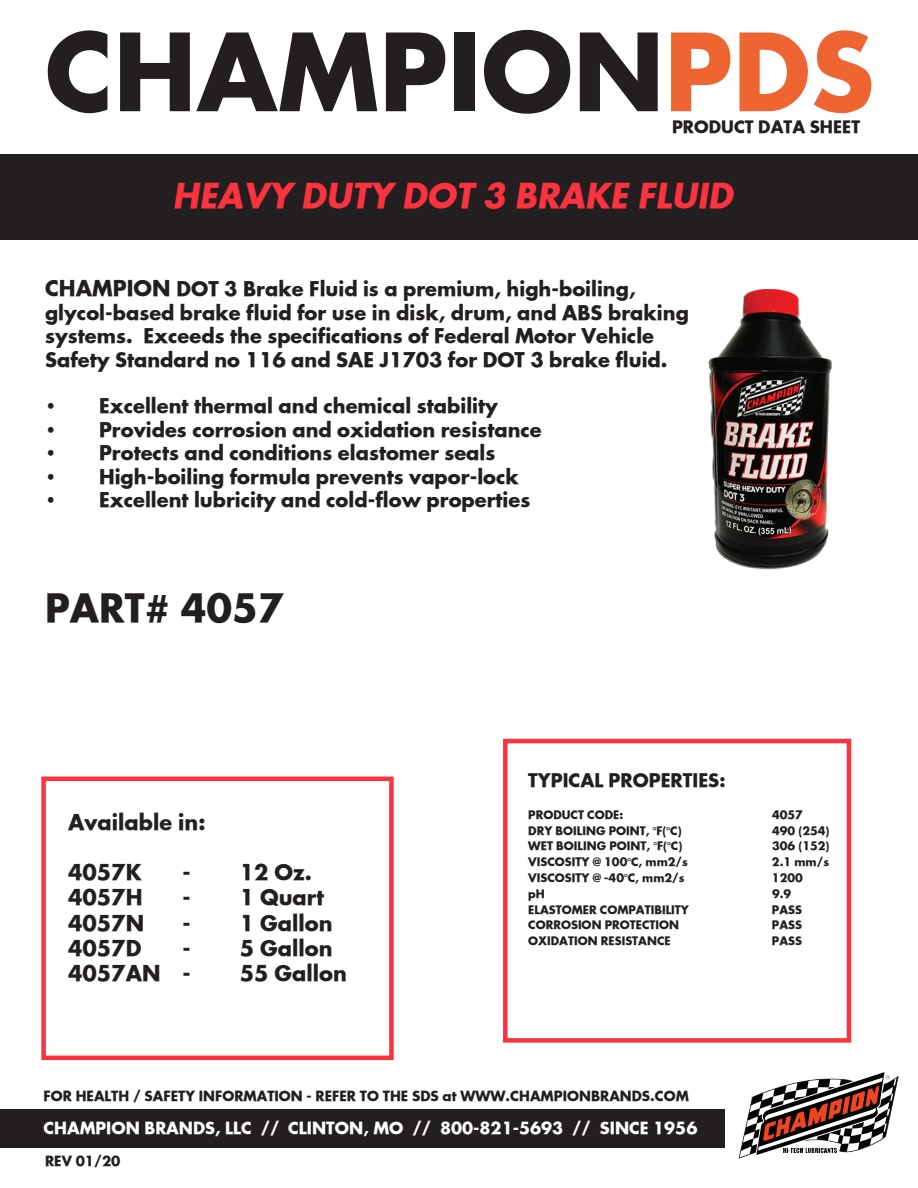
<style>
.page{position:relative;width:918px;height:1188px;background:#fff}
.page>*{position:absolute;margin:0;border:0;box-sizing:border-box;transform-origin:0 0}
.t1{font:700 104.55px "Modern";color:#231f20}
.t2{font:700 37.5px "Modern";color:#231f20}
.t3{font:italic 700 33px "Modern";color:#fb333e}
.t4{font:700 21px/25.2px "Modern";color:#231f20}
.t5{font:700 19.5px/23.4px "Modern";color:#231f20}
.t6{font:700 18px "Modern";color:#231f20}
.t7{font:700 16.5px "Modern";color:#231f20}
.t8{font:700 16.05px "Modern";color:#fff}
.t9{font:700 13.5px "Modern";color:#231f20}
.t10{font:700 11.25px "Modern";color:#231f20}
.s1{color:#ee6532}
.s2{font-size:21px}
</style>
<div class="page">
<div style="left:0;top:155px;width:918px;height:85px;background:#231f20"></div>
<div style="left:0;top:1110px;width:725px;height:38px;background:#231f20"></div>
<div style="left:503px;top:739px;width:348px;height:304px;border:4px solid #fb333e"></div>
<div style="left:41px;top:777px;width:353px;height:283px;border:4px solid #fb333e"></div>
<img style="left:708px;top:289px;width:124px;height:281px">
<img style="left:738px;top:1072px;width:161px;height:87px">
<h1 class="t1" style="left:45px;top:20px;width:831px">CHAMPION<span class="s1">PDS</span></h1>
<p class="t7" style="left:672px;top:119px;width:190px">PRODUCT DATA SHEET</p>
<h3 class="t3" style="left:173px;top:179px;width:562px">HEAVY DUTY DOT 3 BRAKE FLUID</h3>
<p class="t5" style="left:45px;top:279px;width:645px"><span class="s2">CHAMPION</span> DOT 3 Brake Fluid is a premium, high-boiling, glycol-based brake fluid for use in disk, drum, and ABS braking systems. Exceeds the specifications of Federal Motor Vehicle Safety Standard no 116 and SAE J1703 for DOT 3 brake fluid.</p>
<p class="t5" style="left:45px;top:396px;width:454px">• Excellent thermal and chemical stability</p>
<p class="t5" style="left:45px;top:419px;width:498px">• Provides corrosion and oxidation resistance</p>
<p class="t5" style="left:45px;top:443px;width:452px">• Protects and conditions elastomer seals</p>
<p class="t5" style="left:45px;top:466px;width:475px">• High-boiling formula prevents vapor-lock</p>
<p class="t5" style="left:45px;top:489px;width:487px">• Excellent lubricity and cold-flow properties</p>
<h2 class="t2" style="left:45px;top:590px;width:240px">PART# 4057</h2>
<p class="t4" style="left:68px;top:811px;width:139px">Available in:</p>
<p class="t4" style="left:68px;top:861px;width:75px">4057K</p>
<p class="t4" style="left:183px;top:861px;width:131px">- 12 Oz.</p>
<p class="t4" style="left:68px;top:886px;width:76px">4057H</p>
<p class="t4" style="left:183px;top:886px;width:143px">- 1 Quart</p>
<p class="t4" style="left:68px;top:912px;width:78px">4057N</p>
<p class="t4" style="left:183px;top:912px;width:151px">- 1 Gallon</p>
<p class="t4" style="left:68px;top:937px;width:75px">4057D</p>
<p class="t4" style="left:68px;top:937px;width:266px;text-indent:115px">- 5 Gallon<br>4057AN -</p>
<p class="t4" style="left:240px;top:962px;width:109px">55 Gallon</p>
<p class="t6" style="left:528px;top:772px;width:199px">TYPICAL PROPERTIES:</p>
<p class="t10" style="left:528px;top:809px;width:97px">PRODUCT CODE:</p>
<p class="t10" style="left:772px;top:809px;width:33px">4057</p>
<p class="t10" style="left:528px;top:825px;width:155px">DRY BOILING POINT, °F(°C)</p>
<p class="t10" style="left:772px;top:825px;width:59px">490 (254)</p>
<p class="t10" style="left:528px;top:841px;width:156px">WET BOILING POINT, °F(°C)</p>
<p class="t10" style="left:772px;top:841px;width:59px">306 (152)</p>
<p class="t10" style="left:528px;top:856px;width:161px">VISCOSITY @ 100°C, mm2/s</p>
<p class="t10" style="left:772px;top:856px;width:59px">2.1 mm/s</p>
<p class="t10" style="left:528px;top:872px;width:158px">VISCOSITY @ -40°C, mm2/s</p>
<p class="t10" style="left:772px;top:872px;width:32px">1200</p>
<p class="t10" style="left:528px;top:888px;width:18px">pH</p>
<p class="t10" style="left:772px;top:888px;width:21px">9.9</p>
<p class="t10" style="left:528px;top:904px;width:162px">ELASTOMER COMPATIBILITY</p>
<p class="t10" style="left:772px;top:904px;width:32px">PASS</p>
<p class="t10" style="left:528px;top:920px;width:152px">CORROSION PROTECTION</p>
<p class="t10" style="left:772px;top:920px;width:32px">PASS</p>
<p class="t10" style="left:528px;top:935px;width:144px">OXIDATION RESISTANCE</p>
<p class="t10" style="left:772px;top:935px;width:32px">PASS</p>
<p class="t9" style="left:44px;top:1089px;width:647px">FOR HEALTH / SAFETY INFORMATION - REFER TO THE SDS at WWW.CHAMPIONBRANDS.COM</p>
<p class="t8" style="left:44px;top:1120px;width:655px">CHAMPION BRANDS, LLC // CLINTON, MO // 800-821-5693 // SINCE 1956</p>
<p class="t9" style="left:45px;top:1154px;width:77px">REV 01/20</p>
</div>
